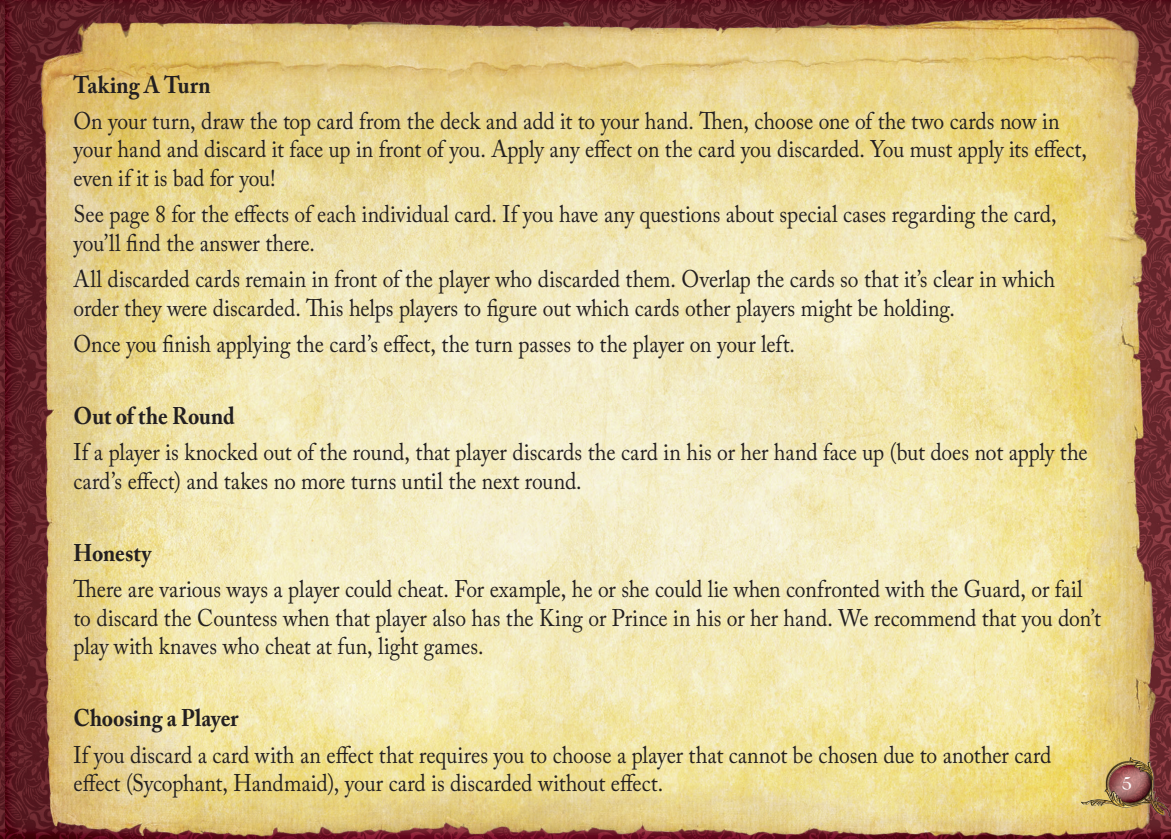
<style>
.page{position:relative;width:1171px;height:839px;background:#fff}
.page>*{position:absolute;margin:0;border:0;box-sizing:border-box;transform-origin:0 0}
.t1{font:24px/28.8px "Adobe Caslon Pro";letter-spacing:-.005em;color:#231f20;scale:.9 1}
.t2{font:700 24px "Adobe Caslon Pro";color:#231f20;scale:.9 1}
.t3{font:20px "Black";color:#fff}
</style>
<div class="page">
<img style="left:0;top:0;width:1170px;height:839px">
<img style="left:26px;top:0;width:1137px;height:839px">
<img style="left:1079px;top:753px;width:91px;height:67px">
<svg style="left:0;top:0;width:7px;height:7px"></svg>
<p class="t2" style="left:74px;top:70px;width:154px">Taking A Turn</p>
<p class="t1" style="left:74px;top:106px;width:1127px">On your turn, draw the top card from the deck and add it to your hand. Then, choose one of the two cards now in your hand and discard it face up in front of you. Apply any effect on the card you discarded. You must apply its effect, even if it is bad for you!</p>
<p class="t1" style="left:74px;top:199px;width:1093px">See page 8 for the effects of each individual card. If you have any questions about special cases regarding the card, you’ll find the answer there.</p>
<p class="t1" style="left:74px;top:264px;width:1091px">All discarded cards remain in front of the player who discarded them. Overlap the cards so that it’s clear in which order they were discarded. This helps players to figure out which cards other players might be holding.</p>
<p class="t1" style="left:74px;top:329px;width:803px">Once you finish applying the card’s effect, the turn passes to the player on your left.</p>
<p class="t2" style="left:74px;top:401px;width:181px">Out of the Round</p>
<p class="t1" style="left:74px;top:437px;width:1128px">If a player is knocked out of the round, that player discards the card in his or her hand face up (but does not apply the card’s effect) and takes no more turns until the next round.</p>
<p class="t2" style="left:74px;top:538px;width:88px">Honesty</p>
<p class="t1" style="left:74px;top:574px;width:1142px">There are various ways a player could cheat. For example, he or she could lie when confronted with the Guard, or fail to discard the Countess when that player also has the King or Prince in his or her hand. We recommend that you don’t play with knaves who cheat at fun, light games.</p>
<p class="t2" style="left:74px;top:704px;width:185px">Choosing a Player</p>
<p class="t1" style="left:74px;top:739px;width:1087px">If you discard a card with an effect that requires you to choose a player that cannot be chosen due to another card effect (Sycophant, Handmaid), your card is discarded without effect.</p>
<p class="t3" style="left:1121px;top:771px;width:11px">5</p>
</div>
